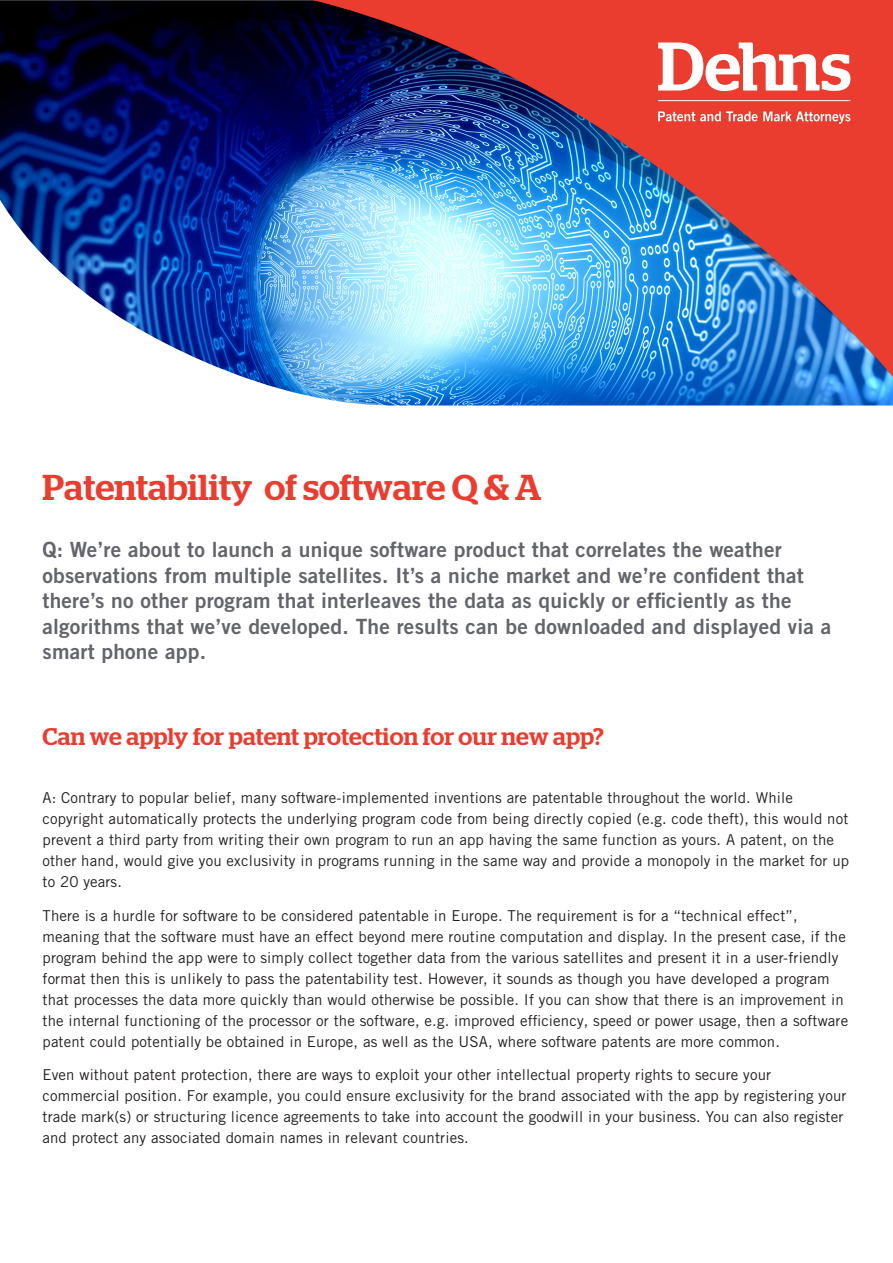
<style>
.page{position:relative;width:893px;height:1263px;background:#fff}
.page>*{position:absolute;margin:0;border:0;box-sizing:border-box;transform-origin:0 0}
.Intro{font:500 36px "Stag";color:#ea3d2f}
.Intro-2{font:500 24px "Stag";letter-spacing:.005em;color:#ea3d2f}
.Intro-3{font:21px/25.5px "Trade Gothic LT Std Bd 2";letter-spacing:.01em;color:#63656a}
.Intro-4{font:15px/21px "Trade Gothic LT Std";letter-spacing:.01em;color:#231f20}
</style>
<div class="page">
<svg style="left:0;top:0;width:250px;height:177px;background:#00063e"></svg>
<img style="left:250px;top:0;width:643px;height:177px">
<svg style="left:0;top:177px;width:893px;height:229px;background:#7197cb"></svg>
<svg style="left:658px;top:43px;width:192px;height:48px"></svg>
<hr style="left:658px;top:100px;width:192px;height:1px;background:#fff">
<svg style="left:658px;top:111px;width:192px;height:13px;background:#ef746b"></svg>
<p class="Intro" style="left:43px;top:466px;width:500px">Patentability of software Q &amp; A</p>
<p class="Intro-3" style="left:43px;top:537px;width:790px">Q: We’re about to launch a unique software product that correlates the weather observations from multiple satellites. It’s a niche market and we’re confident that there’s no other program that interleaves the data as quickly or efficiently as the algorithms that we’ve developed. The results can be downloaded and displayed via a smart phone app.</p>
<p class="Intro-2" style="left:43px;top:722px;width:563px">Can we apply for patent protection for our new app?</p>
<p class="Intro-4" style="left:43px;top:787px;width:808px">A: Contrary to popular belief, many software-implemented inventions are patentable throughout the world. While copyright automatically protects the underlying program code from being directly copied (e.g. code theft), this would not prevent a third party from writing their own program to run an app having the same function as yours. A patent, on the other hand, would give you exclusivity in programs running in the same way and provide a monopoly in the market for up to 20 years.</p>
<p class="Intro-4" style="left:43px;top:904px;width:807px">There is a hurdle for software to be considered patentable in Europe. The requirement is for a “technical effect”, meaning that the software must have an effect beyond mere routine computation and display. In the present case, if the program behind the app were to simply collect together data from the various satellites and present it in a user-friendly format then this is unlikely to pass the patentability test. However, it sounds as though you have developed a program that processes the data more quickly than would otherwise be possible. If you can show that there is an improvement in the internal functioning of the processor or the software, e.g. improved efficiency, speed or power usage, then a software patent could potentially be obtained in Europe, as well as the USA, where software patents are more common.</p>
<p class="Intro-4" style="left:43px;top:1064px;width:805px">Even without patent protection, there are ways to exploit your other intellectual property rights to secure your commercial position. For example, you could ensure exclusivity for the brand associated with the app by registering your trade mark(s) or structuring licence agreements to take into account the goodwill in your business. You can also register and protect any associated domain names in relevant countries.</p>
</div>
